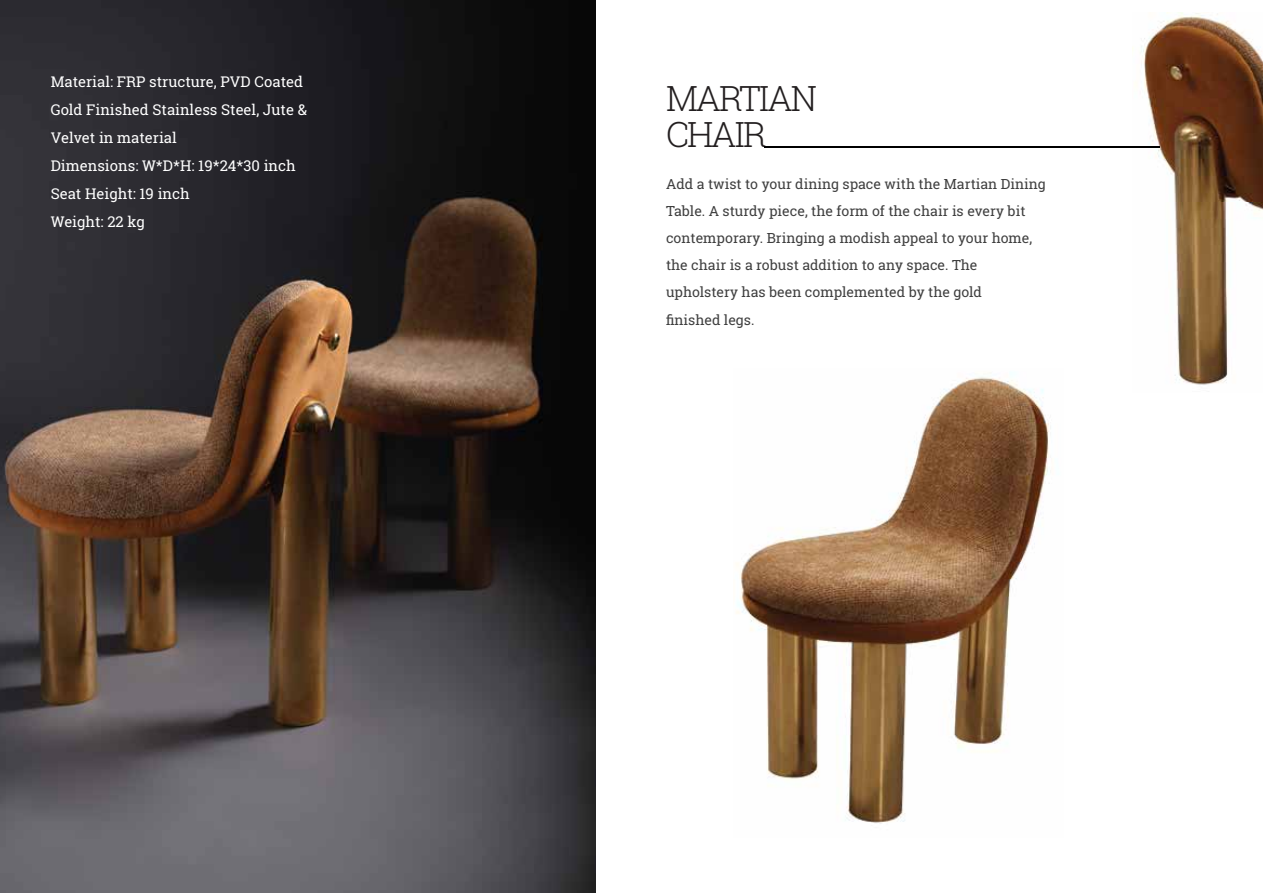
<style>
.page{position:relative;width:1263px;height:893px;background:#fff}
.page>*{position:absolute;margin:0;border:0;box-sizing:border-box;transform-origin:0 0}
.t1{font:300 34.95px/36.5px "Roboto Slab";letter-spacing:-.06em;color:#231f20}
.t2{font:14.85px/28px "Roboto Slab";color:#fff}
.t3{font:14.1px/27.2px "Roboto Slab";color:#3f3f3f}
</style>
<div class="page">
<img style="left:1132px;top:13px;width:131px;height:372px">
<img style="left:0;top:0;width:595px;height:893px">
<hr style="left:764px;top:146px;width:395px;height:1px;background:#000">
<img style="left:736px;top:372px;width:313px;height:452px">
<p class="t2" style="left:51px;top:67px;width:258px">Material: FRP structure, PVD Coated<br>Gold Finished Stainless Steel, Jute &amp;<br>Velvet in material<br>Dimensions: W*D*H: 19*24*30 inch<br>Seat Height: 19 inch<br>Weight: 22 kg</p>
<h1 class="t1" style="left:666px;top:79px;width:152px">MARTIAN<br>CHAIR</h1>
<p class="t3" style="left:666px;top:170px;width:381px">Add a twist to your dining space with the Martian Dining Table. A sturdy piece, the form of the chair is every bit contemporary. Bringing a modish appeal to your home, the chair is a robust addition to any space. The upholstery has been complemented by the gold<br>finished legs.</p>
</div>
